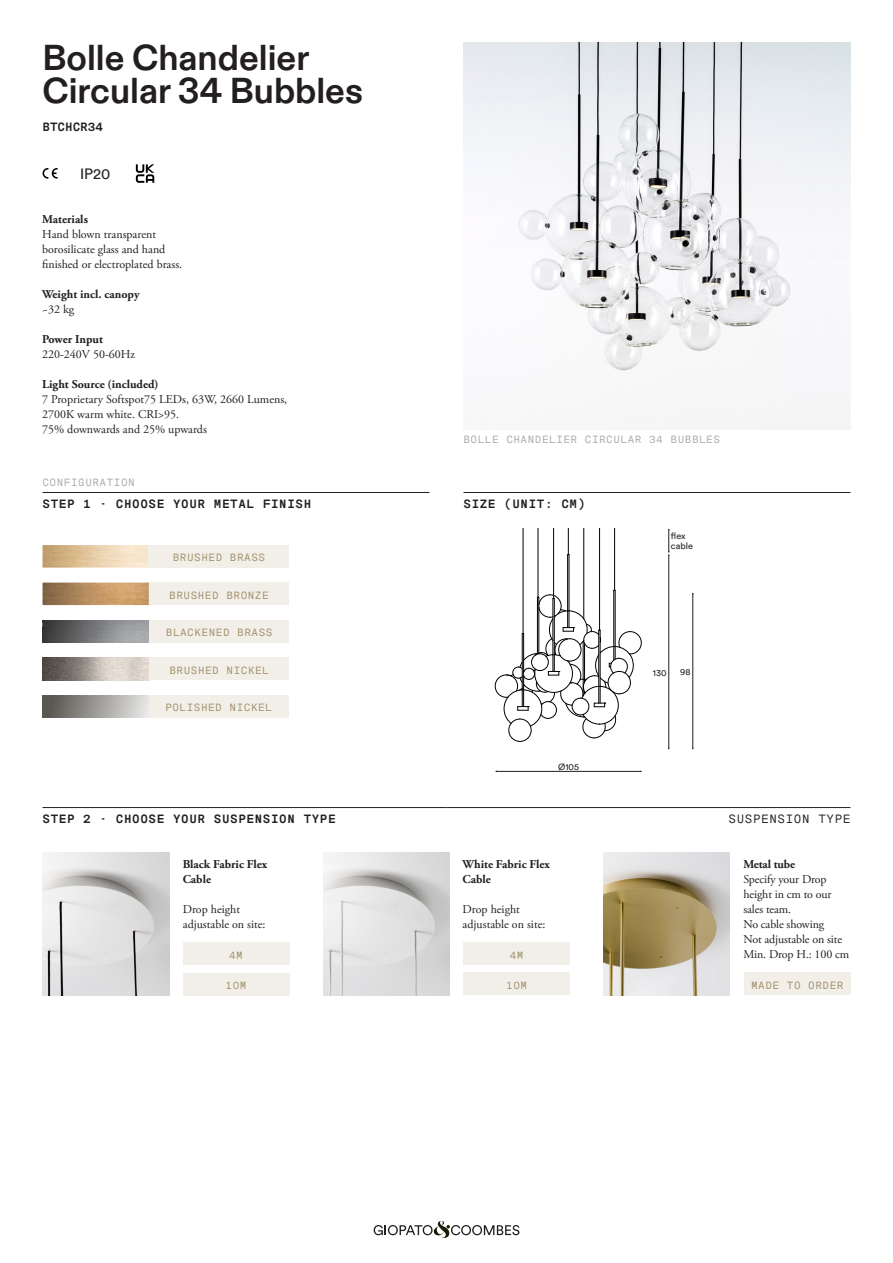
<style>
.page{position:relative;width:893px;height:1263px;background:#fff}
.page>*{position:absolute;margin:0;border:0;box-sizing:border-box;transform-origin:0 0}
.t1{font:700 36px/33px "ABC Diatype";color:#231f20}
.t2{font:15px "Circular TT";color:#231f20}
.t3{font:12px/15px "Adobe Garamond Pro";color:#231f20}
.t4{font:700 12px/15px "Adobe Garamond Pro";color:#231f20}
.t5{font:700 12px "Messina Sans Mono";letter-spacing:.05em;color:#231f20}
.t6{font:12px "Messina Sans Mono";letter-spacing:.05em;color:#231f20}
.t7{font:700 12px "Messina Sans Mono";color:#231f20}
.t8{font:10.5px "Messina Sans Mono";letter-spacing:.05em;color:#a1906c}
.t9{font:10.5px "Messina Sans Mono";letter-spacing:.05em;color:#a8a9ad}
.t10{font:9px/10.5px "Circular TT";color:#231f20}
</style>
<div class="page">
<svg style="left:374px;top:1221px;width:145px;height:17px"></svg>
<img style="left:463px;top:43px;width:387px;height:386px">
<hr style="left:43px;top:492px;width:386px;height:1px;background:#231f20">
<img style="left:43px;top:545px;width:106px;height:23px">
<img style="left:43px;top:620px;width:106px;height:23px">
<img style="left:43px;top:658px;width:106px;height:22px">
<div style="left:43px;top:695px;width:106px;height:23px;background:linear-gradient(to right,#514d47,#e6e6e5)"></div>
<div style="left:149px;top:545px;width:140px;height:23px;background:#f1efe8"></div>
<div style="left:149px;top:620px;width:140px;height:23px;background:#f1efe8"></div>
<div style="left:149px;top:695px;width:139px;height:23px;background:#f1efe8"></div>
<div style="left:149px;top:583px;width:140px;height:22px;background:#f1efe8"></div>
<div style="left:149px;top:658px;width:140px;height:22px;background:#f1efe8"></div>
<img style="left:43px;top:583px;width:106px;height:22px">
<svg style="left:136px;top:164px;width:18px;height:19px"></svg>
<svg style="left:43px;top:168px;width:15px;height:11px"></svg>
<hr style="left:463px;top:492px;width:387px;height:1px;background:#231f20">
<hr style="left:567px;top:555px;width:1px;height:56px;background:#000001">
<hr style="left:569px;top:555px;width:1px;height:56px;background:#000001">
<svg style="left:495px;top:590px;width:147px;height:152px"></svg>
<hr style="left:553px;top:529px;width:1px;height:69px;background:#000001">
<svg style="left:568px;top:529px;width:2px;height:26px"></svg>
<hr style="left:614px;top:529px;width:1px;height:61px;background:#000001">
<hr style="left:538px;top:529px;width:1px;height:68px;background:#000001">
<hr style="left:523px;top:529px;width:1px;height:105px;background:#000001">
<hr style="left:599px;top:529px;width:1px;height:101px;background:#000001">
<hr style="left:583px;top:529px;width:1px;height:90px;background:#000001">
<hr style="left:668px;top:555px;width:1px;height:193px;background:#231f20">
<svg style="left:668px;top:529px;width:1px;height:27px"></svg>
<hr style="left:692px;top:594px;width:1px;height:154px;background:#231f20">
<hr style="left:496px;top:771px;width:145px;height:1px;background:#231f20">
<div style="left:183px;top:942px;width:106px;height:23px;background:#f1efe8"></div>
<div style="left:463px;top:942px;width:107px;height:23px;background:#f1efe8"></div>
<div style="left:183px;top:973px;width:106px;height:22px;background:#f1efe8"></div>
<div style="left:463px;top:973px;width:107px;height:22px;background:#f1efe8"></div>
<hr style="left:43px;top:807px;width:403px;height:1px;background:#231f20">
<hr style="left:446px;top:807px;width:404px;height:1px;background:#231f20">
<div style="left:744px;top:972px;width:106px;height:23px;background:#f1efe8"></div>
<img style="left:43px;top:852px;width:126px;height:143px">
<img style="left:323px;top:852px;width:127px;height:143px">
<img style="left:603px;top:852px;width:127px;height:143px">
<h1 class="t1" style="left:43px;top:43px;width:322px">Bolle Chandelier<br>Circular 34 Bubbles</h1>
<p class="t7" style="left:43px;top:118px;width:62px">BTCHCR34</p>
<p class="t2" style="left:80px;top:165px;width:32px">IP20</p>
<p class="t4" style="left:42px;top:211px;width:47px">Materials</p>
<p class="t3" style="left:42px;top:227px;width:142px">Hand blown transparent borosilicate glass and hand finished or electroplated brass.</p>
<p class="t4" style="left:42px;top:286px;width:99px">Weight incl. canopy</p>
<p class="t3" style="left:42px;top:302px;width:34px">~32 kg</p>
<p class="t4" style="left:42px;top:331px;width:62px">Power Input</p>
<p class="t3" style="left:42px;top:347px;width:94px">220-240V 50-60Hz</p>
<p class="t4" style="left:42px;top:376px;width:118px">Light Source (included)</p>
<p class="t3" style="left:42px;top:392px;width:247px">7 Proprietary Softspot75 LEDs, 63W, 2660 Lumens,<br>2700K warm white. CRI&gt;95.<br>75% downwards and 25% upwards</p>
<p class="t9" style="left:43px;top:475px;width:94px">CONFIGURATION</p>
<p class="t5" style="left:43px;top:495px;width:270px">STEP 1 - CHOOSE YOUR METAL FINISH</p>
<p class="t8" style="left:173px;top:550px;width:94px">BRUSHED BRASS</p>
<p class="t8" style="left:169px;top:588px;width:101px">BRUSHED BRONZE</p>
<p class="t8" style="left:166px;top:625px;width:108px">BLACKENED BRASS</p>
<p class="t8" style="left:169px;top:663px;width:101px">BRUSHED NICKEL</p>
<p class="t8" style="left:165px;top:700px;width:108px">POLISHED NICKEL</p>
<p class="t9" style="left:463px;top:432px;width:258px">BOLLE CHANDELIER CIRCULAR 34 BUBBLES</p>
<p class="t5" style="left:463px;top:495px;width:123px">SIZE (UNIT: CM)</p>
<p class="t10" style="left:558px;top:761px;width:22px">Ø105</p>
<p class="t10" style="left:671px;top:530px;width:23px">flex cable</p>
<p class="t10" style="left:653px;top:668px;width:15px">130</p>
<p class="t10" style="left:680px;top:666px;width:12px">98</p>
<p class="t5" style="left:43px;top:810px;width:295px">STEP 2 - CHOOSE YOUR SUSPENSION TYPE</p>
<p class="t6" style="left:729px;top:810px;width:123px">SUSPENSION TYPE</p>
<p class="t4" style="left:183px;top:856px;width:86px">Black Fabric Flex<br>Cable</p>
<p class="t3" style="left:183px;top:902px;width:84px">Drop height adjustable on site:</p>
<p class="t4" style="left:463px;top:856px;width:89px">White Fabric Flex<br>Cable</p>
<p class="t3" style="left:463px;top:902px;width:84px">Drop height adjustable on site:</p>
<p class="t8" style="left:229px;top:948px;width:15px">4M</p>
<p class="t8" style="left:510px;top:948px;width:15px">4M</p>
<p class="t8" style="left:226px;top:978px;width:22px">10M</p>
<p class="t8" style="left:506px;top:978px;width:22px">10M</p>
<p class="t4" style="left:743px;top:856px;width:53px">Metal tube</p>
<p class="t3" style="left:743px;top:872px;width:107px">Specify your Drop height in cm to our sales team.<br>No cable showing<br>Not adjustable on site<br>Min. Drop H.: 100 cm</p>
<p class="t8" style="left:751px;top:978px;width:94px">MADE TO ORDER</p>
</div>
